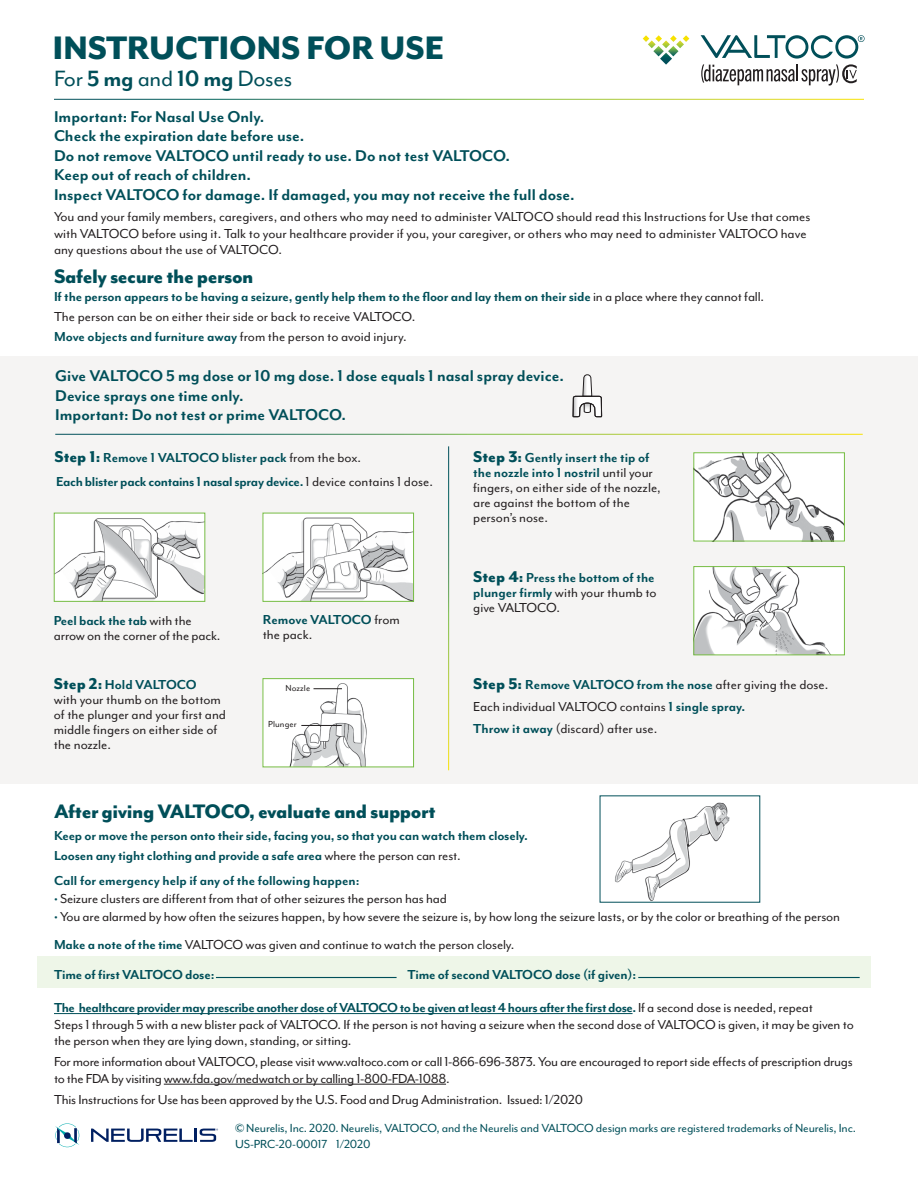
<style>
.page{position:relative;width:918px;height:1188px;background:#fff}
.page>*{position:absolute;margin:0;border:0;box-sizing:border-box;transform-origin:0 0}
.t1{font:800 37.5px "Mr Eaves Mod OT";letter-spacing:-.01em;color:#004f59}
.t2{font:25.5px "Mr Eaves Mod OT";letter-spacing:-.01em;color:#004f59}
.t3{font:800 22.5px "Mr Eaves Mod OT";letter-spacing:-.02em;color:#004f59}
.t4{font:700 18px/19.5px "Mr Eaves Mod OT";color:#004f59}
.t5{font:15px/15px "Mr Eaves Mod OT";letter-spacing:-.01em;color:#231f20}
.t6{font:700 15px/15px "Mr Eaves Mod OT";letter-spacing:-.01em;color:#004f59}
.t7{font:13.5px/16.5px "Mr Eaves Mod OT";letter-spacing:-.01em;color:#004f59}
.t8{font:10.05px "Mr Eaves Mod OT";letter-spacing:.01em;color:#231f20}
.s1{font-weight:700}
.s2{font-weight:400;color:#231f20}
.s3{font-weight:800;font-size:18px}
.s4{font-weight:700;color:#004f59}
.s5{font-weight:800;font-size:18px;color:#004f59}
.s6{color:#004f59}
</style>
<div class="page">
<div style="left:0;top:356px;width:918px;height:427px;background:#f5f4f3"></div>
<img style="left:56px;top:515px;width:147px;height:85px">
<div style="left:54px;top:513px;width:151px;height:89px;border:1px solid #76bc43"></div>
<img style="left:265px;top:515px;width:147px;height:85px">
<div style="left:263px;top:513px;width:151px;height:89px;border:1px solid #76bc43"></div>
<img style="left:265px;top:680px;width:147px;height:85px">
<div style="left:263px;top:678px;width:151px;height:89px;border:1px solid #76bc43"></div>
<svg style="left:314px;top:688px;width:28px;height:1px"></svg>
<hr style="left:301px;top:725px;width:41px;height:1px;background:#231f20">
<img style="left:695px;top:454px;width:148px;height:85px">
<div style="left:693px;top:452px;width:152px;height:89px;border:1px solid #76bc43"></div>
<img style="left:695px;top:568px;width:148px;height:85px">
<div style="left:693px;top:566px;width:152px;height:89px;border:1px solid #76bc43"></div>
<img style="left:615px;top:802px;width:115px;height:99px">
<hr style="left:55px;top:434px;width:808px;height:1px;background:#fff">
<hr style="left:448px;top:446px;width:1px;height:324px;background:#fff">
<hr style="left:54px;top:1013px;width:579px;height:1px;background:#004f59">
<hr style="left:164px;top:1084px;width:282px;height:1px;background:#231f20">
<div style="left:37px;top:956px;width:834px;height:32px;background:#eef6e8"></div>
<hr style="left:216px;top:977px;width:181px;height:1px;background:#004f59">
<hr style="left:638px;top:977px;width:222px;height:1px;background:#004f59">
<svg style="left:572px;top:374px;width:31px;height:44px"></svg>
<svg style="left:55px;top:1123px;width:25px;height:24px"></svg>
<svg style="left:91px;top:1129px;width:127px;height:13px"></svg>
<svg style="left:701px;top:35px;width:164px;height:51px"></svg>
<svg style="left:643px;top:35px;width:46px;height:30px"></svg>
<p class="t1" style="left:52px;top:27px;width:393px">INSTRUCTIONS FOR USE</p>
<p class="t2" style="left:54px;top:65px;width:240px">For <span class="s1">5 mg</span> and <span class="s1">10 mg</span> Doses</p>
<p class="t4" style="left:54px;top:107px;width:212px">Important: For Nasal Use Only.</p>
<p class="t4" style="left:54px;top:127px;width:252px">Check the expiration date before use.</p>
<p class="t4" style="left:54px;top:146px;width:458px">Do not remove VALTOCO until ready to use. Do not test VALTOCO.</p>
<p class="t4" style="left:54px;top:166px;width:199px">Keep out of reach of children.</p>
<p class="t4" style="left:54px;top:185px;width:522px">Inspect VALTOCO for damage. If damaged, you may not receive the full dose.</p>
<p class="t5" style="left:54px;top:209px;width:758px;line-height:16.5px">You and your family members, caregivers, and others who may need to administer VALTOCO should read this Instructions for Use that comes with VALTOCO before using it. Talk to your healthcare provider if you, your caregiver, or others who may need to administer VALTOCO have any questions about the use of VALTOCO.</p>
<p class="t6" style="left:54px;top:290px;width:712px">If the person appears to be having a seizure, gently help them to the floor and lay them on their side <span class="s2">in a place where they cannot fall.</span></p>
<p class="t5" style="left:54px;top:310px;width:363px">The person can be on either their side or back to receive VALTOCO.</p>
<p class="t6" style="left:54px;top:330px;width:354px">Move objects and furniture away <span class="s2">from the person to avoid injury.</span></p>
<p class="t3" style="left:54px;top:264px;width:201px">Safely secure the person</p>
<p class="t4" style="left:55px;top:366px;width:510px">Give VALTOCO 5 mg dose or 10 mg dose. 1 dose equals 1 nasal spray device.<br>Device sprays one time only.</p>
<p class="t4" style="left:55px;top:405px;width:292px">Important: Do not test or prime VALTOCO.</p>
<p class="t6" style="left:54px;top:450px;width:308px"><span class="s3">Step 1:</span> Remove 1 VALTOCO blister pack <span class="s2">from the box.</span></p>
<p class="t6" style="left:56px;top:475px;width:378px">Each blister pack contains 1 nasal spray device. <span class="s2">1 device contains 1 dose.</span></p>
<p class="t5" style="left:54px;top:613px;width:168px"><span class="s4">Peel back the tab</span> with the arrow on the corner of the pack.</p>
<p class="t5" style="left:54px;top:677px;width:174px"><span class="s5">Step 2:</span> <span class="s4">Hold VALTOCO<br></span>with your thumb on the bottom of the plunger and your first and middle fingers on either side of the nozzle.</p>
<p class="t6" style="left:263px;top:612px;width:139px">Remove VALTOCO <span class="s2">from the pack.</span></p>
<p class="t8" style="left:285px;top:682px;width:26px">Nozzle</p>
<p class="t8" style="left:268px;top:719px;width:30px">Plunger</p>
<p class="t5" style="left:473px;top:450px;width:189px"><span class="s5">Step 3:</span> <span class="s4">Gently insert the tip of the nozzle into 1 nostril</span> until your fingers, on either side of the nozzle, are against the bottom of the person’s nose.</p>
<p class="t6" style="left:473px;top:570px;width:185px"><span class="s3">Step 4:</span> Press the bottom of the plunger firmly <span class="s2">with your thumb to give VALTOCO.</span></p>
<p class="t6" style="left:473px;top:677px;width:357px"><span class="s3">Step 5:</span> Remove VALTOCO from the nose <span class="s2">after giving the dose.</span></p>
<p class="t5" style="left:473px;top:699px;width:274px">Each individual VALTOCO contains <span class="s4">1 single spray.</span></p>
<p class="t5" style="left:473px;top:721px;width:186px"><span class="s4">Throw it away</span> (discard) after use.</p>
<p class="t3" style="left:54px;top:799px;width:383px">After giving VALTOCO, evaluate and support</p>
<p class="t6" style="left:54px;top:828px;width:476px">Keep or move the person onto their side, facing you, so that you can watch them closely.</p>
<p class="t6" style="left:54px;top:848px;width:408px">Loosen any tight clothing and provide a safe area <span class="s2">where the person can rest.</span></p>
<p class="t6" style="left:54px;top:873px;width:307px">Call for emergency help if any of the following happen:</p>
<p class="t5" style="left:54px;top:891px;width:394px"><span class="s6">•</span> Seizure clusters are different from that of other seizures the person has had</p>
<p class="t5" style="left:54px;top:909px;width:788px"><span class="s6">•</span> You are alarmed by how often the seizures happen, by how severe the seizure is, by how long the seizure lasts, or by the color or breathing of the person</p>
<p class="t5" style="left:54px;top:937px;width:462px"><span class="s4">Make a note of the time</span> VALTOCO was given and continue to watch the person closely.</p>
<p class="t6" style="left:54px;top:967px;width:162px">Time of first VALTOCO dose:</p>
<p class="t6" style="left:407px;top:967px;width:230px">Time of second VALTOCO dose (if given):</p>
<p class="t5" style="left:54px;top:1000px;width:801px;line-height:16.5px"><span class="s4">The healthcare provider may prescribe another dose of VALTOCO to be given at least 4 hours after the first dose.</span> If a second dose is needed, repeat<br>Steps 1 through 5 with a new blister pack of VALTOCO. If the person is not having a seizure when the second dose of VALTOCO is given, it may be given to the person when they are lying down, standing, or sitting.</p>
<p class="t5" style="left:54px;top:1054px;width:800px;line-height:16.5px">For more information about VALTOCO, please visit www.valtoco.com or call 1-866-696-3873. You are encouraged to report side effects of prescription drugs to the FDA by visiting www.fda.gov/medwatch or by calling 1-800-FDA-1088.</p>
<p class="t5" style="left:54px;top:1092px;width:531px">This Instructions for Use has been approved by the U.S. Food and Drug Administration. Issued: 1/2020</p>
<p class="t7" style="left:235px;top:1120px;width:622px">© Neurelis, Inc. 2020. Neurelis, VALTOCO, and the Neurelis and VALTOCO design marks are registered trademarks of Neurelis, Inc.<br>US-PRC-20-00017 1/2020</p>
</div>
